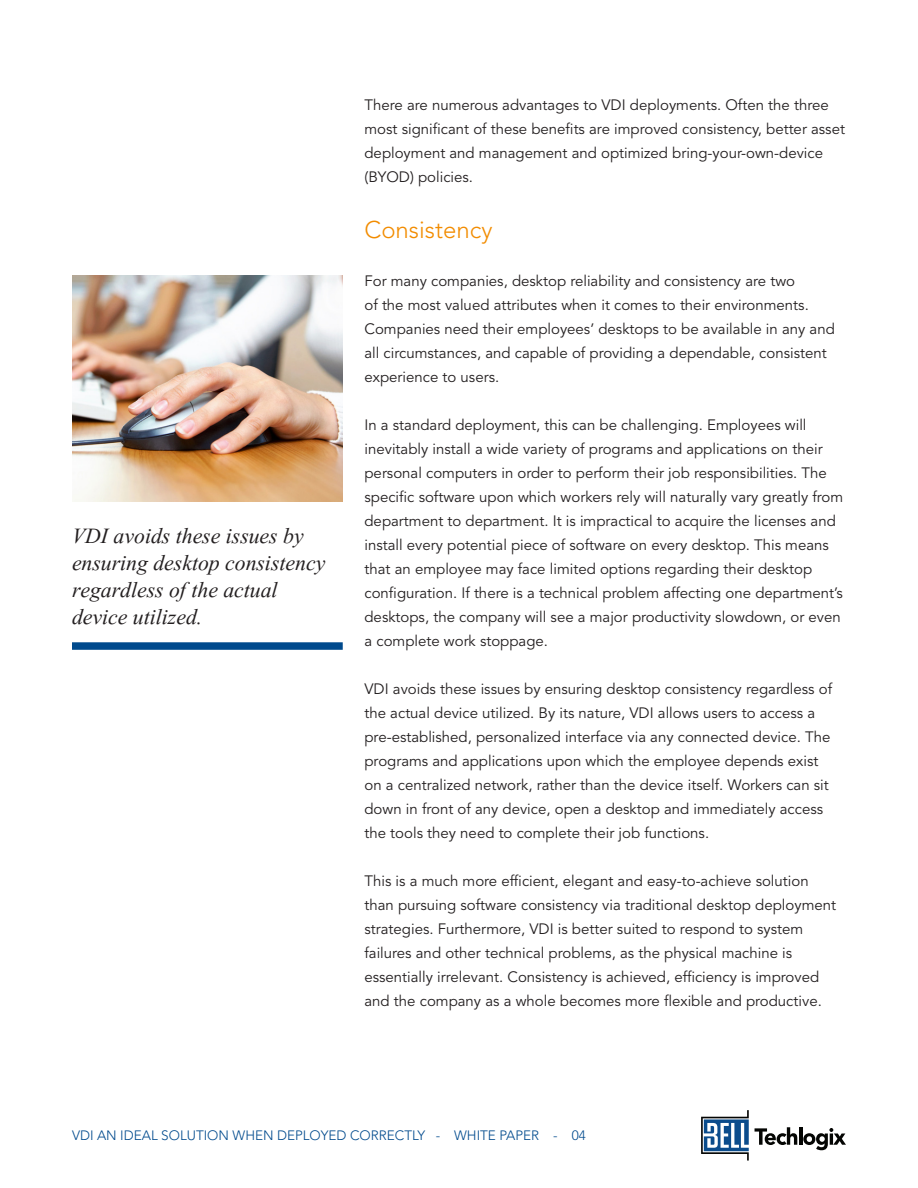
<style>
.page{position:relative;width:918px;height:1188px;background:#fff}
.page>*{position:absolute;margin:0;border:0;box-sizing:border-box;transform-origin:0 0}
.t1{font:italic 27px/27px "Aparajita";color:#231f20}
.t2{font:300 24px "Avenir LT Std";color:#f28c00}
.t3{font:15px/24px "Avenir LT Std";color:#231f20}
.t4{font:300 13.5px "Avenir LT Std";color:#004a8d}
</style>
<div class="page">
<svg style="left:755px;top:1127px;width:42px;height:18px"></svg>
<hr style="left:799px;top:1127px;width:3px;height:18px;background:#040503">
<svg style="left:803px;top:1128px;width:43px;height:22px"></svg>
<svg style="left:701px;top:1110px;width:48px;height:51px"></svg>
<div style="left:72px;top:642px;width:271px;height:8px;background:#004a8d"></div>
<img style="left:72px;top:275px;width:271px;height:226px">
<p class="t1" style="left:72px;top:525px;width:255px">VDI avoids these issues by ensuring desktop consistency regardless of the actual device utilized.</p>
<p class="t3" style="left:364px;top:94px;width:482px">There are numerous advantages to VDI deployments. Often the three most significant of these benefits are improved consistency, better asset deployment and management and optimized bring-your-own-device (BYOD) policies.</p>
<p class="t2" style="left:364px;top:215px;width:130px">Consistency</p>
<p class="t3" style="left:364px;top:269px;width:472px">For many companies, desktop reliability and consistency are two<br>of the most valued attributes when it comes to their environments.<br>Companies need their employees’ desktops to be available in any and all circumstances, and capable of providing a dependable, consistent experience to users.</p>
<p class="t3" style="left:364px;top:413px;width:480px">In a standard deployment, this can be challenging. Employees will inevitably install a wide variety of programs and applications on their personal computers in order to perform their job responsibilities. The specific software upon which workers rely will naturally vary greatly from department to department. It is impractical to acquire the licenses and install every potential piece of software on every desktop. This means that an employee may face limited options regarding their desktop configuration. If there is a technical problem affecting one department’s desktops, the company will see a major productivity slowdown, or even a complete work stoppage.</p>
<p class="t3" style="left:364px;top:677px;width:469px">VDI avoids these issues by ensuring desktop consistency regardless of the actual device utilized. By its nature, VDI allows users to access a pre-established, personalized interface via any connected device. The programs and applications upon which the employee depends exist on a centralized network, rather than the device itself. Workers can sit down in front of any device, open a desktop and immediately access the tools they need to complete their job functions.</p>
<p class="t3" style="left:364px;top:869px;width:473px">This is a much more efficient, elegant and easy-to-achieve solution than pursuing software consistency via traditional desktop deployment strategies. Furthermore, VDI is better suited to respond to system failures and other technical problems, as the physical machine is essentially irrelevant. Consistency is achieved, efficiency is improved and the company as a whole becomes more flexible and productive.</p>
<p class="t4" style="left:72px;top:1128px;width:515px">VDI AN IDEAL SOLUTION WHEN DEPLOYED CORRECTLY - WHITE PAPER - 04</p>
</div>
